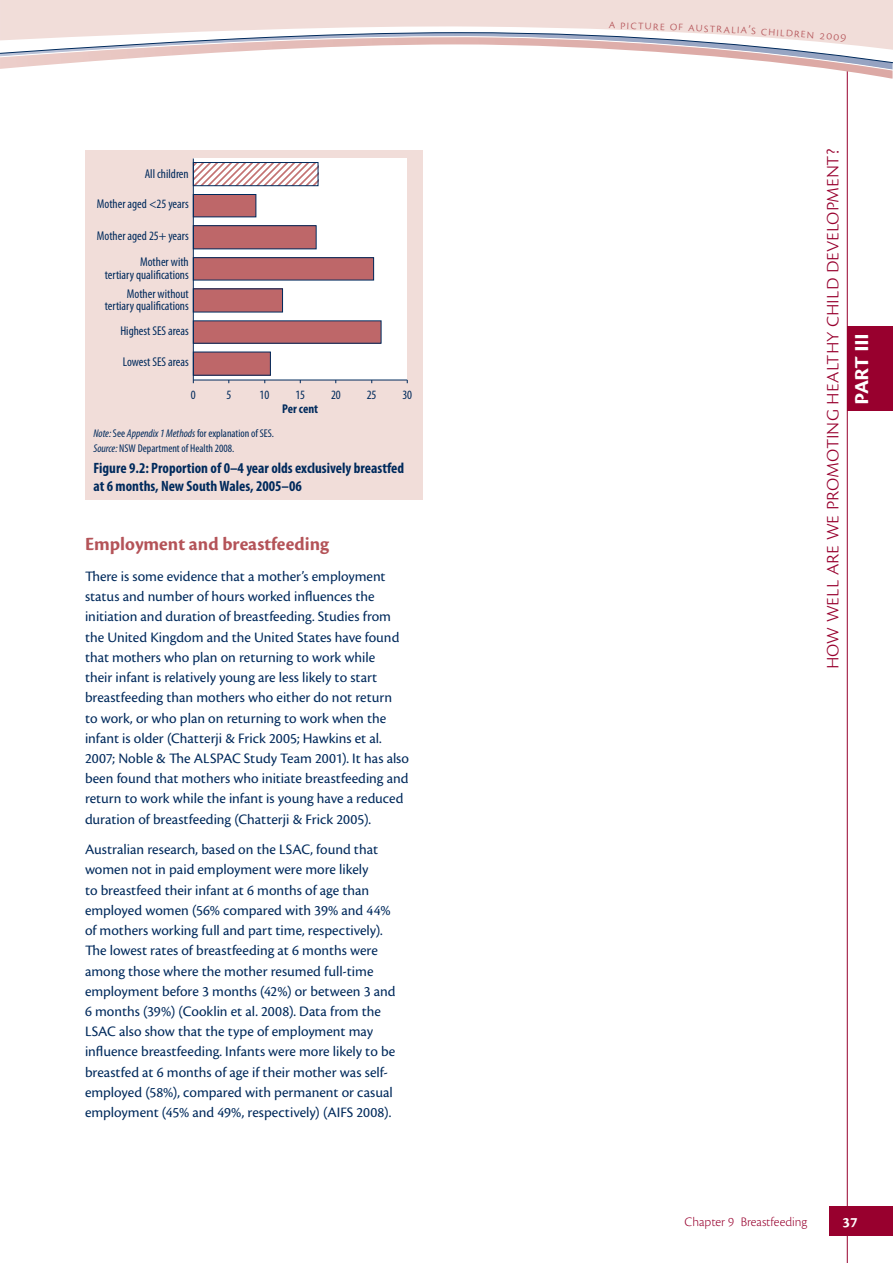
<style>
.page{position:relative;width:893px;height:1263px;background:#fff}
.page>*{position:absolute;margin:0;border:0;box-sizing:border-box;transform-origin:0 0}
.t1{font:27px "Cronos Pro Semibold Subh";letter-spacing:-.035em;color:#fff}
.t2{font:24px "Cronos Pro Lt Subh";letter-spacing:-.005em;color:#98002e}
.t3{font:19.5px "Cronos Pro Bold Subh";color:#b45358}
.t4{font:15px/20.2px "Cronos Pro";color:#002a5c}
.t5{font:700 condensed 15px/18px "Myriad Pro";color:#002a5c}
.t6{font:700 15px "Cronos Pro";color:#fff}
.t7{font:300 13.5px "Cronos Pro";color:#b45358}
.t8{font:300 13.5px "Cronos Pro";color:#98002e}
.t9{font:condensed 12.75px/26.1px "Myriad Pro";color:#002a5c;text-align:right}
.t10{font:700 condensed 12.75px "Myriad Pro";color:#002a5c}
.t11{font:condensed 11.25px/15px "Myriad Pro";color:#002a5c}
.s1{font-style:italic}
</style>
<div class="page">
<hr style="left:847px;top:70px;width:1px;height:1193px;background:#98002e">
<div style="left:829px;top:1206px;width:63px;height:30px;background:#98002e"></div>
<div style="left:847px;top:326px;width:45px;height:85px;background:#98002e"></div>
<div style="left:85px;top:150px;width:338px;height:350px;background:#f1ddd9"></div>
<div style="left:193px;top:159px;width:214px;height:221px;background:#fff"></div>
<svg style="left:195px;top:164px;width:121px;height:20px"></svg>
<div style="left:193px;top:162px;width:125px;height:24px;border:1px solid #002a5c"></div>
<div style="left:193px;top:195px;width:63px;height:22px;background:#be6769"></div>
<div style="left:193px;top:194px;width:63px;height:23px;border:1px solid #002a5c"></div>
<div style="left:193px;top:226px;width:123px;height:23px;background:#be6769"></div>
<div style="left:193px;top:258px;width:181px;height:22px;background:#be6769"></div>
<div style="left:193px;top:257px;width:181px;height:23px;border:1px solid #002a5c"></div>
<div style="left:193px;top:289px;width:89px;height:23px;background:#be6769"></div>
<div style="left:193px;top:321px;width:188px;height:22px;background:#be6769"></div>
<div style="left:193px;top:352px;width:77px;height:23px;background:#be6769"></div>
<hr style="left:193px;top:380px;width:214px;height:1px;background:#002a5c">
<hr style="left:193px;top:159px;width:1px;height:221px;background:#002a5c">
<svg style="left:0;top:0;width:892px;height:156px"></svg>
<p class="t9" style="left:145px;top:162px;width:46px">All children</p>
<p class="t9" style="left:97px;top:192px;width:93px">Mother aged &lt;25 years</p>
<p class="t9" style="left:97px;top:224px;width:93px">Mother aged 25+ years<br>Mother with</p>
<p class="t9" style="left:105px;top:266px;width:86px;line-height:18.9px">tertiary qualifications<br>Mother without</p>
<p class="t9" style="left:105px;top:295px;width:86px;line-height:24.3px">tertiary qualifications<br>Highest SES areas</p>
<p class="t9" style="left:123px;top:350px;width:67px">Lowest SES areas</p>
<p class="t9" style="left:191px;top:383px;width:6px">0</p>
<p class="t9" style="left:226px;top:383px;width:6px">5</p>
<p class="t9" style="left:260px;top:383px;width:11px">10</p>
<p class="t9" style="left:295px;top:383px;width:11px">15</p>
<p class="t9" style="left:331px;top:383px;width:11px">20</p>
<p class="t9" style="left:367px;top:383px;width:11px">25</p>
<p class="t9" style="left:402px;top:383px;width:11px">30</p>
<p class="t10" style="left:282px;top:404px;width:37px">Per cent</p>
<p class="t11" style="left:93px;top:427px;width:182px"><span class="s1">Note:</span> See <span class="s1">Appendix 1 Methods</span> for explanation of SES.<br><span class="s1">Source:</span> NSW Department of Health 2008.</p>
<p class="t5" style="left:93px;top:461px;width:312px">Figure 9.2: Proportion of 0–4 year olds exclusively breastfed at 6 months, New South Wales, 2005–06</p>
<h3 class="t3" style="left:85px;top:536px;width:245px">Employment and breastfeeding</h3>
<p class="t4" style="left:85px;top:567px;width:325px">There is some evidence that a mother’s employment status and number of hours worked influences the initiation and duration of breastfeeding. Studies from the United Kingdom and the United States have found that mothers who plan on returning to work while<br>their infant is relatively young are less likely to start breastfeeding than mothers who either do not return<br>to work, or who plan on returning to work when the infant is older (Chatterji &amp; Frick 2005; Hawkins et al.<br>2007; Noble &amp; The ALSPAC Study Team 2001). It has also been found that mothers who initiate breastfeeding and return to work while the infant is young have a reduced duration of breastfeeding (Chatterji &amp; Frick 2005).</p>
<p class="t4" style="left:85px;top:840px;width:312px">Australian research, based on the LSAC, found that women not in paid employment were more likely<br>to breastfeed their infant at 6 months of age than employed women (56% compared with 39% and 44% of mothers working full and part time, respectively).<br>The lowest rates of breastfeeding at 6 months were among those where the mother resumed full-time employment before 3 months (42%) or between 3 and 6 months (39%) (Cooklin et al. 2008). Data from the LSAC also show that the type of employment may influence breastfeeding. Infants were more likely to be breastfed at 6 months of age if their mother was self&shy;employed (58%), compared with permanent or casual employment (45% and 49%, respectively) (AIFS 2008).</p>
<p class="t7" style="left:609px;top:18px;width:87px;rotate:2deg">A Picture of A</p>
<p class="t7" style="left:696px;top:21px;width:73px;rotate:3deg">ustralia’s c</p>
<p class="t7" style="left:769px;top:25px;width:59px;rotate:4deg">hildren 2</p>
<h2 class="t2" style="left:816px;top:669px;width:522px;rotate:-90deg">How well are we promoting healthy child development?</h2>
<h1 class="t1" style="left:843px;top:405px;width:73px;rotate:-90deg">Part III</h1>
<p class="t8" style="left:684px;top:1216px;width:124px">Chapter 9 Breastfeeding</p>
<p class="t6" style="left:842px;top:1216px;width:16px">37</p>
</div>
